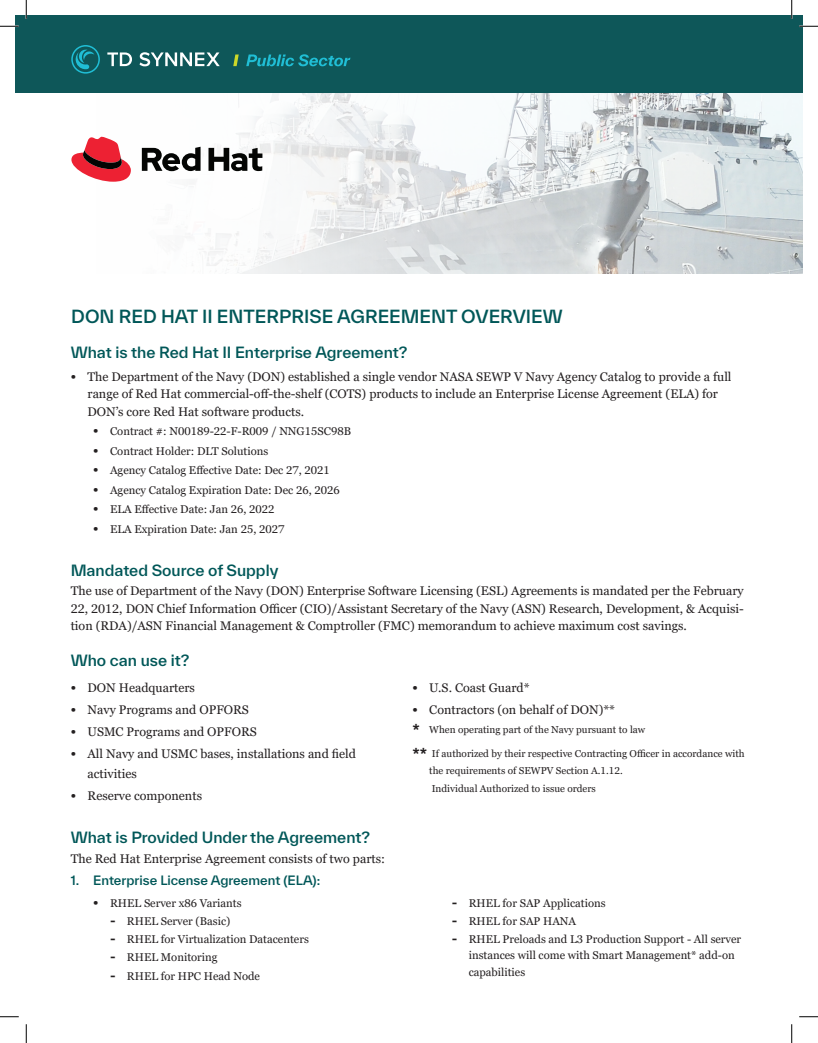
<style>
.page{position:relative;width:818px;height:1043px;background:#fff}
.page>*{position:absolute;margin:0;border:0;box-sizing:border-box;transform-origin:0 0}
.t1{font:500 17.5px "TWK Everett";color:#005758}
.t2{font:500 15px "TWK Everett";color:#005758}
.t3{font:12.5px/17.5px "Georgia Pro";color:#231f20}
.t4{font:500 12.5px "TWK Everett";color:#005758}
.t5{font:11.25px/16.2px "Georgia Pro";color:#231f20}
.t6{font:10px/17.5px "Georgia Pro";color:#231f20}
.s1{font-family:"Work Sans";font-weight:700}
.s2{font-family:"Work Sans";font-weight:700;font-size:12.5px}
.s3{font-family:"TWK Everett";font-weight:700;font-size:12.5px}
</style>
<div class="page">
<svg style="left:101px;top:93px;width:701px;height:181px"></svg>
<svg style="left:71px;top:137px;width:60px;height:45px"></svg>
<svg style="left:142px;top:147px;width:120px;height:24px"></svg>
<div style="left:15px;top:15px;width:787px;height:78px;background:#0e5759"></div>
<svg style="left:71px;top:45px;width:29px;height:29px"></svg>
<svg style="left:107px;top:52px;width:25px;height:14px"></svg>
<svg style="left:139px;top:52px;width:81px;height:14px"></svg>
<svg style="left:246px;top:54px;width:104px;height:12px"></svg>
<svg style="left:233px;top:54px;width:6px;height:12px"></svg>
<svg style="left:0;top:25px;width:19px;height:2px"></svg>
<svg style="left:799px;top:25px;width:19px;height:2px"></svg>
<svg style="left:0;top:1016px;width:19px;height:1px"></svg>
<svg style="left:799px;top:1016px;width:19px;height:1px"></svg>
<svg style="left:25px;top:0;width:2px;height:19px"></svg>
<svg style="left:25px;top:1024px;width:2px;height:18px"></svg>
<svg style="left:790px;top:0;width:2px;height:19px"></svg>
<svg style="left:791px;top:1024px;width:1px;height:18px"></svg>
<p class="t1" style="left:71px;top:304px;width:493px">DON RED HAT II ENTERPRISE AGREEMENT OVERVIEW</p>
<p class="t2" style="left:71px;top:341px;width:338px">What is the Red Hat II Enterprise Agreement?</p>
<p class="t3" style="left:88px;top:368px;width:645px;text-indent:-17px"><span class="s1">•</span> The Department of the Navy (DON) established a single vendor NASA SEWP V Navy Agency Catalog to provide a full range of Red Hat commercial-off-the-shelf (COTS) products to include an Enterprise License Agreement (ELA) for<br>DON’s core Red Hat software products.</p>
<p class="t5" style="left:93px;top:424px;width:259px"><span class="s2">•</span> Contract #: N00189-22-F-R009 / NNG15SC98B</p>
<p class="t5" style="left:93px;top:443px;width:177px"><span class="s2">•</span> Contract Holder: DLT Solutions</p>
<p class="t5" style="left:93px;top:463px;width:238px"><span class="s2">•</span> Agency Catalog Effective Date: Dec 27, 2021</p>
<p class="t5" style="left:93px;top:482px;width:248px"><span class="s2">•</span> Agency Catalog Expiration Date: Dec 26, 2026</p>
<p class="t5" style="left:93px;top:502px;width:183px"><span class="s2">•</span> ELA Effective Date: Jan 26, 2022</p>
<p class="t5" style="left:93px;top:521px;width:193px"><span class="s2">•</span> ELA Expiration Date: Jan 25, 2027</p>
<p class="t2" style="left:71px;top:559px;width:209px">Mandated Source of Supply</p>
<p class="t3" style="left:71px;top:582px;width:674px;text-align:justify">The use of Department of the Navy (DON) Enterprise Software Licensing (ESL) Agreements is mandated per the February 22, 2012, DON Chief Information Officer (CIO)/Assistant Secretary of the Navy (ASN) Research, Development, &amp; Acquisi&shy;tion (RDA)/ASN Financial Management &amp; Comptroller (FMC) memorandum to achieve maximum cost savings.</p>
<p class="t2" style="left:71px;top:650px;width:120px">Who can use it?</p>
<p class="t3" style="left:71px;top:679px;width:126px"><span class="s1">•</span> DON Headquarters</p>
<p class="t3" style="left:71px;top:701px;width:180px"><span class="s1">•</span> Navy Programs and OPFORS</p>
<p class="t3" style="left:71px;top:723px;width:188px"><span class="s1">•</span> USMC Programs and OPFORS</p>
<p class="t3" style="left:88px;top:744px;width:270px;line-height:20px;text-indent:-17px"><span class="s1">•</span> All Navy and USMC bases, installations and field activities</p>
<p class="t3" style="left:71px;top:787px;width:133px"><span class="s1">•</span> Reserve components</p>
<p class="t3" style="left:412px;top:679px;width:119px"><span class="s1">•</span> U.S. Coast Guard*</p>
<p class="t3" style="left:412px;top:701px;width:204px"><span class="s1">•</span> Contractors (on behalf of DON)**</p>
<p class="t6" style="left:412px;top:721px;width:234px"><span class="s2">*</span> When operating part of the Navy pursuant to law</p>
<p class="t6" style="left:429px;top:744px;width:317px;text-indent:-17px"><span class="s2">**</span> If authorized by their respective Contracting Officer in accordance with the requirements of SEWPV Section A.1.12.<br>Individual Authorized to issue orders</p>
<p class="t2" style="left:71px;top:826px;width:301px">What is Provided Under the Agreement?</p>
<p class="t3" style="left:71px;top:850px;width:316px">The Red Hat Enterprise Agreement consists of two parts:</p>
<p class="t4" style="left:71px;top:871px;width:251px">1. Enterprise License Agreement (ELA):</p>
<p class="t5" style="left:93px;top:895px;width:150px"><span class="s2">•</span> RHEL Server x86 Variants</p>
<p class="t5" style="left:110px;top:913px;width:122px"><span class="s3">-</span> RHEL Server (Basic)</p>
<p class="t5" style="left:110px;top:931px;width:200px"><span class="s3">-</span> RHEL for Virtualization Datacenters</p>
<p class="t5" style="left:110px;top:949px;width:109px"><span class="s3">-</span> RHEL Monitoring</p>
<p class="t5" style="left:110px;top:968px;width:151px"><span class="s3">-</span> RHEL for HPC Head Node</p>
<p class="t5" style="left:452px;top:895px;width:155px"><span class="s3">-</span> RHEL for SAP Applications</p>
<p class="t5" style="left:452px;top:913px;width:126px"><span class="s3">-</span> RHEL for SAP HANA</p>
<p class="t5" style="left:468px;top:931px;width:274px;text-indent:-17px"><span class="s3">-</span> RHEL Preloads and L3 Production Support - All server instances will come with Smart Management* add-on capabilities</p>
</div>
